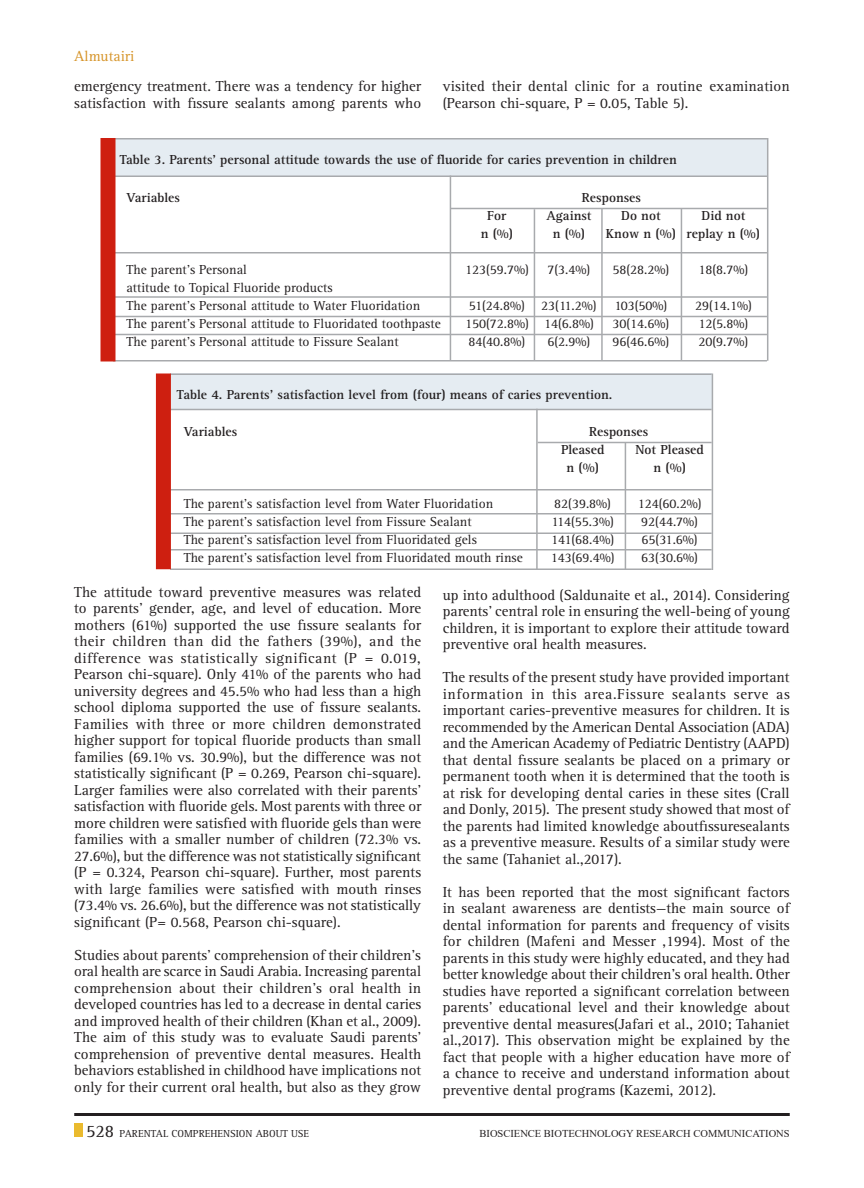
<style>
.page{position:relative;width:864px;height:1188px;background:#fff}
.page>*{position:absolute;margin:0;border:0;box-sizing:border-box;transform-origin:0 0}
.Body_text{font:15px/16.5px "Rotis Serif Std";color:#231f20;text-align:justify}
.Body_text-2{font:15px "Rotis Serif Std";color:#d69429}
.Body_text-3{font:13.5px "Rotis Serif Std";color:#231f20}
.Body_text-4{font:700 13.5px "Rotis Serif Std";color:#231f20}
.t1{font:10.5px "Times New Roman";color:#231f20}
.t2{font:10.5px "Rotis Serif Std";color:#231f20}
.s1{font-size:18px}
</style>
<div class="page">
<div style="left:74px;top:1124px;width:9px;height:13px;background:#eaba2e"></div>
<hr style="left:74px;top:1113px;width:716px;height:3px;background:#231f20">
<div style="left:113px;top:139px;width:654px;height:37px;background:#e5ecf2"></div>
<hr style="left:113px;top:138px;width:654px;height:2px;background:#a8aaad">
<hr style="left:113px;top:176px;width:654px;height:1px;background:#a8aaad">
<hr style="left:113px;top:252px;width:654px;height:2px;background:#a8aaad">
<hr style="left:113px;top:360px;width:654px;height:2px;background:#a8aaad">
<hr style="left:450px;top:176px;width:1px;height:185px;background:#a8aaad">
<hr style="left:450px;top:208px;width:317px;height:1px;background:#a8aaad">
<hr style="left:113px;top:296px;width:654px;height:2px;background:#a8aaad">
<hr style="left:113px;top:316px;width:654px;height:1px;background:#a8aaad">
<hr style="left:113px;top:334px;width:654px;height:1px;background:#a8aaad">
<hr style="left:534px;top:209px;width:1px;height:152px;background:#a8aaad">
<hr style="left:601px;top:208px;width:2px;height:152px;background:#a8aaad">
<hr style="left:681px;top:208px;width:1px;height:152px;background:#a8aaad">
<hr style="left:767px;top:138px;width:1px;height:223px;background:#a8aaad">
<div style="left:100px;top:138px;width:16px;height:223px;background:#ce1f10"></div>
<div style="left:170px;top:374px;width:542px;height:36px;background:#e5ecf2"></div>
<hr style="left:170px;top:374px;width:542px;height:1px;background:#a8aaad">
<hr style="left:170px;top:409px;width:542px;height:1px;background:#a8aaad">
<hr style="left:170px;top:489px;width:542px;height:1px;background:#a8aaad">
<hr style="left:170px;top:568px;width:542px;height:2px;background:#a8aaad">
<hr style="left:170px;top:513px;width:542px;height:1px;background:#a8aaad">
<hr style="left:170px;top:532px;width:542px;height:2px;background:#a8aaad">
<hr style="left:170px;top:549px;width:542px;height:1px;background:#a8aaad">
<hr style="left:536px;top:409px;width:2px;height:160px;background:#a8aaad">
<hr style="left:538px;top:442px;width:174px;height:1px;background:#a8aaad">
<hr style="left:625px;top:442px;width:1px;height:127px;background:#a8aaad">
<hr style="left:712px;top:374px;width:1px;height:196px;background:#a8aaad">
<div style="left:156px;top:373px;width:15px;height:196px;background:#ce1f10"></div>
<p class="Body_text-2" style="left:74px;top:47px;width:62px">Almutairi</p>
<p class="Body_text" style="left:74px;top:79px;width:348px">emergency treatment. There was a tendency for higher satisfaction with fissure sealants among parents who</p>
<p class="Body_text" style="left:443px;top:79px;width:349px">visited their dental clinic for a routine examination (Pearson chi-square, P = 0.05, Table 5).</p>
<p class="Body_text-4" style="left:120px;top:152px;width:559px">Table 3. Parents’ personal attitude towards the use of fluoride for caries prevention in children</p>
<p class="Body_text-4" style="left:126px;top:190px;width:55px">Variables</p>
<p class="Body_text-4" style="left:582px;top:190px;width:61px">Responses</p>
<p class="Body_text-4" style="left:487px;top:208px;width:21px">For</p>
<p class="Body_text-4" style="left:546px;top:208px;width:47px">Against</p>
<p class="Body_text-4" style="left:621px;top:208px;width:41px">Do not</p>
<p class="Body_text-4" style="left:702px;top:208px;width:45px">Did not</p>
<p class="Body_text-4" style="left:481px;top:226px;width:34px">n (%)</p>
<p class="Body_text-4" style="left:553px;top:226px;width:34px">n (%)</p>
<p class="Body_text-4" style="left:606px;top:226px;width:156px">Know n (%) replay n (%)</p>
<p class="Body_text-3" style="left:126px;top:262px;width:122px">The parent's Personal</p>
<p class="Body_text-3" style="left:465px;top:262px;width:65px">123(59.7%)</p>
<p class="Body_text-3" style="left:548px;top:262px;width:44px">7(3.4%)</p>
<p class="Body_text-3" style="left:613px;top:262px;width:58px">58(28.2%)</p>
<p class="Body_text-3" style="left:699px;top:262px;width:51px">18(8.7%)</p>
<p class="Body_text-3" style="left:126px;top:280px;width:208px">attitude to Topical Fluoride products</p>
<p class="Body_text-3" style="left:126px;top:298px;width:295px">The parent's Personal attitude to Water Fluoridation</p>
<p class="Body_text-3" style="left:469px;top:298px;width:129px">51(24.8%) 23(11.2%)</p>
<p class="Body_text-3" style="left:615px;top:298px;width:54px">103(50%)</p>
<p class="Body_text-3" style="left:695px;top:298px;width:58px">29(14.1%)</p>
<p class="Body_text-3" style="left:126px;top:316px;width:316px">The parent's Personal attitude to Fluoridated toothpaste</p>
<p class="Body_text-3" style="left:465px;top:316px;width:130px">150(72.8%) 14(6.8%)</p>
<p class="Body_text-3" style="left:613px;top:316px;width:58px">30(14.6%)</p>
<p class="Body_text-3" style="left:699px;top:316px;width:51px">12(5.8%)</p>
<p class="Body_text-3" style="left:126px;top:334px;width:274px">The parent's Personal attitude to Fissure Sealant</p>
<p class="Body_text-3" style="left:469px;top:334px;width:58px">84(40.8%)</p>
<p class="Body_text-3" style="left:548px;top:334px;width:44px">6(2.9%)</p>
<p class="Body_text-3" style="left:613px;top:334px;width:58px">96(46.6%)</p>
<p class="Body_text-3" style="left:699px;top:334px;width:51px">20(9.7%)</p>
<p class="Body_text-4" style="left:177px;top:387px;width:437px">Table 4. Parents’ satisfaction level from (four) means of caries prevention.</p>
<p class="Body_text-4" style="left:184px;top:424px;width:55px">Variables</p>
<p class="Body_text-4" style="left:589px;top:424px;width:61px">Responses</p>
<p class="Body_text-4" style="left:561px;top:442px;width:45px">Pleased</p>
<p class="Body_text-4" style="left:636px;top:442px;width:70px">Not Pleased</p>
<p class="Body_text-4" style="left:566px;top:460px;width:34px">n (%)</p>
<p class="Body_text-4" style="left:653px;top:460px;width:34px">n (%)</p>
<p class="Body_text-3" style="left:184px;top:496px;width:311px">The parent's satisfaction level from Water Fluoridation</p>
<p class="Body_text-3" style="left:554px;top:496px;width:58px">82(39.8%)</p>
<p class="Body_text-3" style="left:638px;top:496px;width:65px">124(60.2%)</p>
<p class="Body_text-3" style="left:184px;top:514px;width:290px">The parent's satisfaction level from Fissure Sealant</p>
<p class="Body_text-3" style="left:552px;top:514px;width:64px">114(55.3%)</p>
<p class="Body_text-3" style="left:641px;top:514px;width:58px">92(44.7%)</p>
<p class="Body_text-3" style="left:184px;top:532px;width:295px">The parent's satisfaction level from Fluoridated gels</p>
<p class="Body_text-3" style="left:551px;top:532px;width:65px">141(68.4%)</p>
<p class="Body_text-3" style="left:642px;top:532px;width:58px">65(31.6%)</p>
<p class="Body_text-3" style="left:184px;top:550px;width:341px">The parent's satisfaction level from Fluoridated mouth rinse</p>
<p class="Body_text-3" style="left:551px;top:550px;width:65px">143(69.4%)</p>
<p class="Body_text-3" style="left:641px;top:550px;width:58px">63(30.6%)</p>
<p class="Body_text" style="left:74px;top:584px;width:349px">The attitude toward preventive measures was related to parents’ gender, age, and level of education. More mothers (61%) supported the use fissure sealants for their children than did the fathers (39%), and the difference was statistically significant (P = 0.019, Pearson chi-square). Only 41% of the parents who had university degrees and 45.5% who had less than a high school diploma supported the use of fissure sealants.<br>Families with three or more children demonstrated higher support for topical fluoride products than small families (69.1% vs. 30.9%), but the difference was not statistically significant (P = 0.269, Pearson chi-square).<br>Larger families were also correlated with their parents’ satisfaction with fluoride gels. Most parents with three or more children were satisfied with fluoride gels than were families with a smaller number of children (72.3% vs.<br>27.6%), but the difference was not statistically significant (P = 0.324, Pearson chi-square). Further, most parents with large families were satisfied with mouth rinses (73.4% vs. 26.6%), but the difference was not statistically significant (P= 0.568, Pearson chi-square).</p>
<p class="Body_text" style="left:74px;top:947px;width:349px">Studies about parents’ comprehension of their children’s oral health are scarce in Saudi Arabia. Increasing parental comprehension about their children’s oral health in developed countries has led to a decrease in dental caries and improved health of their children (Khan et al., 2009).<br>The aim of this study was to evaluate Saudi parents’ comprehension of preventive dental measures. Health behaviors established in childhood have implications not only for their current oral health, but also as they grow</p>
<p class="Body_text" style="left:443px;top:587px;width:349px">up into adulthood (Saldunaite et al., 2014). Considering parents’ central role in ensuring the well-being of young children, it is important to explore their attitude toward preventive oral health measures.</p>
<p class="Body_text" style="left:443px;top:670px;width:349px">The results of the present study have provided important information in this area.Fissure sealants serve as important caries-preventive measures for children. It is recommended by the American Dental Association (ADA) and the American Academy of Pediatric Dentistry (AAPD) that dental fissure sealants be placed on a primary or permanent tooth when it is determined that the tooth is at risk for developing dental caries in these sites (Crall and Donly, 2015). The present study showed that most of the parents had limited knowledge aboutfissuresealants as a preventive measure. Results of a similar study were the same (Tahaniet al.,2017).</p>
<p class="Body_text" style="left:443px;top:884px;width:349px">It has been reported that the most significant factors in sealant awareness are dentists—the main source of dental information for parents and frequency of visits for children (Mafeni and Messer ,1994). Most of the parents in this study were highly educated, and they had better knowledge about their children’s oral health. Other studies have reported a significant correlation between parents’ educational level and their knowledge about preventive dental measures(Jafari et al., 2010; Tahaniet al.,2017). This observation might be explained by the fact that people with a higher education have more of a chance to receive and understand information about preventive dental programs (Kazemi, 2012).</p>
<p class="t2" style="left:86px;top:1128px;width:106px"><span class="s1">528</span> Parental Compr</p>
<p class="t2" style="left:205px;top:1128px;width:106px">ehension About Use</p>
<p class="t1" style="left:480px;top:1126px;width:312px">BIOSCIENCE BIOTECHNOLOGY RESEARCH COMMUNICATIONS</p>
</div>
